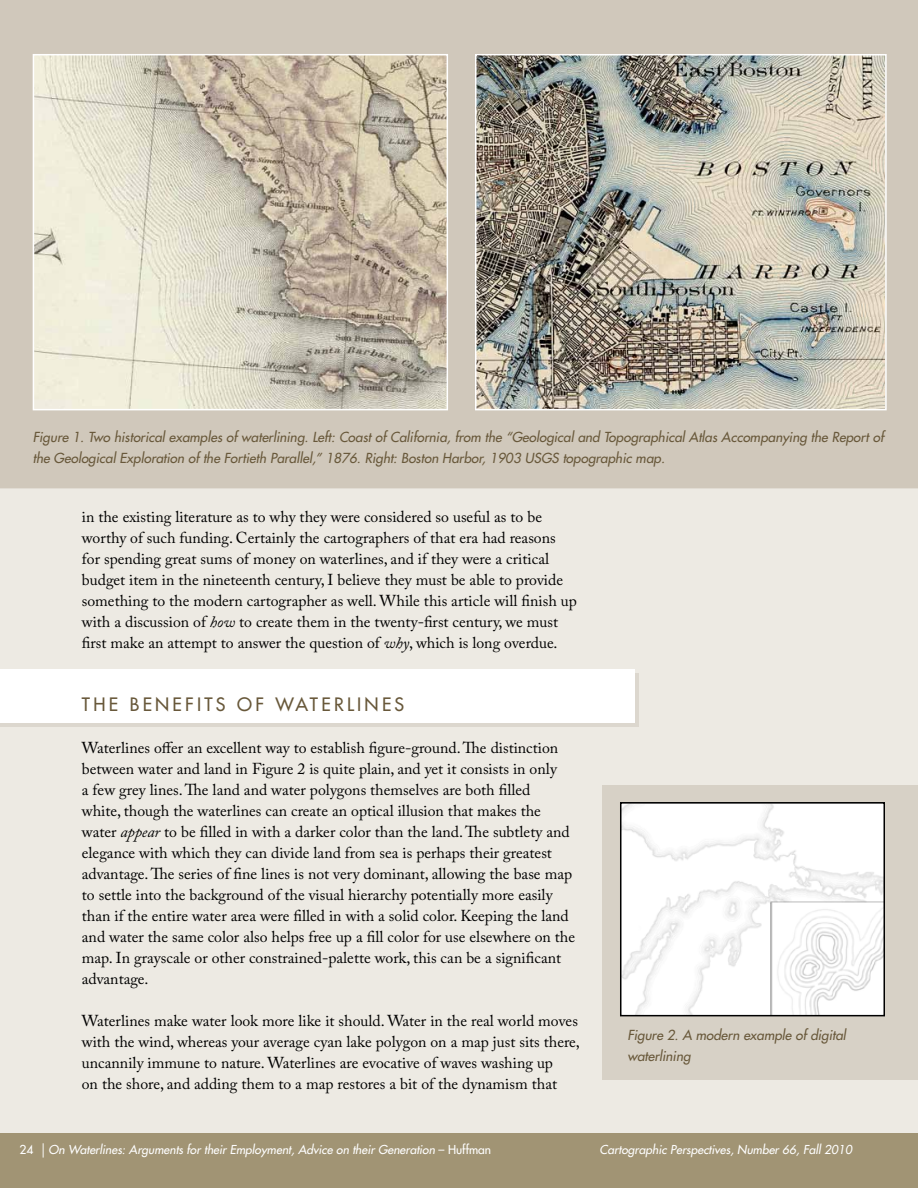
<style>
.page{position:relative;width:918px;height:1188px;background:#fff}
.page>*{position:absolute;margin:0;border:0;box-sizing:border-box;transform-origin:0 0}
.t1{font:500 18px "Futura Std";letter-spacing:.18em;color:#68583a}
.t2{font:15.75px/21px "Adobe Caslon Pro";color:#000}
.t3{font:italic 500 13.5px/21px "Futura Std";color:#68583a}
.t4{font:italic 500 12px "Futura Std";color:#fff}
.s1{font-style:italic}
.s2{font-style:normal}
</style>
<div class="page">
<div style="left:0;top:0;width:918px;height:1136px;background:#edeae3"></div>
<div style="left:0;top:1133px;width:918px;height:55px;background:#a19474"></div>
<div style="left:0;top:673px;width:639px;height:54px;background:#dcd7ce"></div>
<div style="left:0;top:669px;width:634px;height:54px;background:#fff"></div>
<div style="left:0;top:0;width:918px;height:488px;background:#d0c8bb"></div>
<img style="left:36px;top:57px;width:409px;height:350px">
<div style="left:33px;top:54px;width:415px;height:356px;border:2px solid #fff"></div>
<img style="left:478px;top:57px;width:406px;height:350px">
<div style="left:475px;top:54px;width:412px;height:356px;border:2px solid #fff"></div>
<div style="left:602px;top:786px;width:316px;height:294px;background:#d7d1c6"></div>
<img style="left:623px;top:805px;width:259px;height:208px">
<div style="left:620px;top:802px;width:265px;height:214px;border:2px solid #000"></div>
<p class="t3" style="left:33px;top:426px;width:852px">Figure 1. Two historical examples of waterlining. Left: Coast of California, from the “Geological and Topographical Atlas Accompanying the Report of the Geological Exploration of the Fortieth Parallel,” 1876. Right: Boston Harbor, 1903 USGS topographic map.</p>
<p class="t2" style="left:82px;top:506px;width:496px">in the existing literature as to why they were considered so useful as to be worthy of such funding. Certainly the cartographers of that era had reasons for spending great sums of money on waterlines, and if they were a critical budget item in the nineteenth century, I believe they must be able to provide something to the modern cartographer as well. While this article will finish up with a discussion of <span class="s1">how</span> to create them in the twenty-first century, we must first make an attempt to answer the question of <span class="s1">why</span>, which is long overdue.</p>
<p class="t1" style="left:82px;top:693px;width:24px">THE</p>
<p class="t1" style="left:130px;top:693px;width:276px">BE NE FI TS OF WATE RLI NE S</p>
<p class="t2" style="left:82px;top:737px;width:495px">Waterlines offer an excellent way to establish figure-ground. The distinction between water and land in Figure 2 is quite plain, and yet it consists in only<br>a few grey lines. The land and water polygons themselves are both filled<br>white, though the waterlines can create an optical illusion that makes the water <span class="s1">appear</span> to be filled in with a darker color than the land. The subtlety and elegance with which they can divide land from sea is perhaps their greatest advantage. The series of fine lines is not very dominant, allowing the base map to settle into the background of the visual hierarchy potentially more easily than if the entire water area were filled in with a solid color. Keeping the land and water the same color also helps free up a fill color for use elsewhere on the map. In grayscale or other constrained-palette work, this can be a significant advantage.</p>
<p class="t2" style="left:82px;top:1010px;width:499px">Waterlines make water look more like it should. Water in the real world moves with the wind, whereas your average cyan lake polygon on a map just sits there, uncannily immune to nature. Waterlines are evocative of waves washing up<br>on the shore, and adding them to a map restores a bit of the dynamism that</p>
<p class="t3" style="left:627px;top:1025px;width:220px">Figure 2. A modern example of digital waterlining</p>
<p class="t4" style="left:20px;top:1142px;width:473px"><span class="s2">24</span> | On Waterlines: Arguments for their Employment, Advice on their Generation <span class="s2">– HUFFMAN</span></p>
<p class="t4" style="left:599px;top:1142px;width:254px">Cartographic Perspectives, Number 66, Fall 2010</p>
</div>
